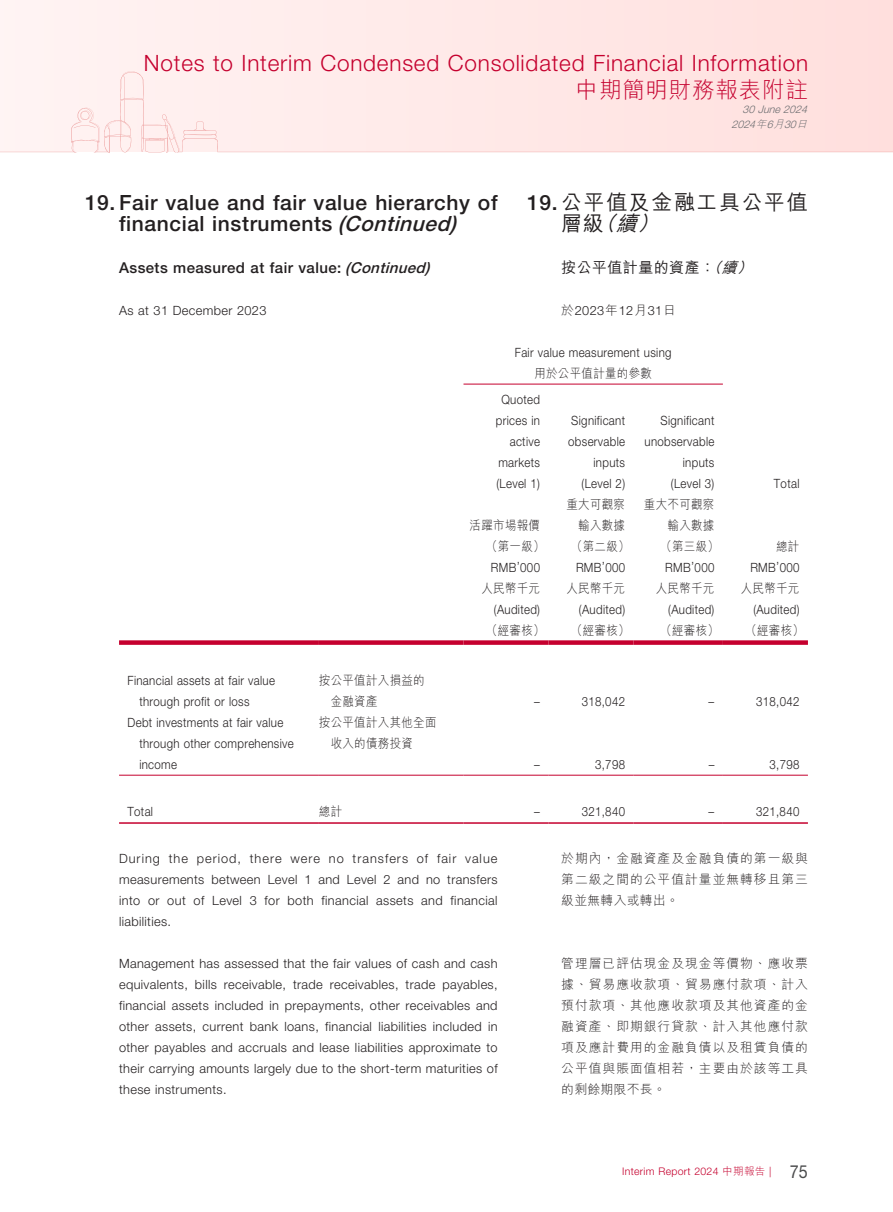
<style>
.page{position:relative;width:893px;height:1212px;background:#fff}
.page>*{position:absolute;margin:0;border:0;box-sizing:border-box;transform-origin:0 0}
.t1{font:300 22.5px "Helvetica Neue LT Std";letter-spacing:.035em;color:#c5002e}
.t2{font:300 22.5px "M Hei HK";letter-spacing:.035em;color:#c5002e}
.t3{font:500 21px/21px "Helvetica Neue LT Std";letter-spacing:.03em;color:#231f20;text-align:center}
.t4{font:500 21px/21px "M Hei HK";letter-spacing:.075em;color:#231f20}
.t5{font:500 15px "Helvetica Neue LT Std";letter-spacing:.03em;color:#231f20}
.t6{font:500 15px "M Hei HK";letter-spacing:.03em;color:#231f20}
.t7{font:300 12.75px/21px "Helvetica Neue LT Std";letter-spacing:.03em;color:#231f20;text-align:justify}
.t8{font:300 12.75px/21px "Helvetica Neue LT Std";letter-spacing:.03em;color:#231f20;text-align:right;scale:.9 1}
.t9{font:300 12.75px/21px "M Hei HK";letter-spacing:.03em;color:#231f20;text-align:justify}
.t10{font:300 12.75px/21px "M Hei HK";letter-spacing:.03em;color:#231f20;scale:.9 1}
.t11{font:300 10.5px "Helvetica Neue LT Std";letter-spacing:.03em;color:#c5002e}
.t12{font:italic 300 10.5px/14.7px "Helvetica Neue LT Std";color:#6c6d70;text-align:right}
.s1{font-family:"M Hei HK"}
.s2{font-style:italic}
.s3{font-family:"Helvetica Neue LT Std"}
.s4{font-weight:400;font-size:18px;color:#4b4c4d}
</style>
<div class="page">
<div style="left:0;top:0;width:893px;height:152px;background:#ffeae8"></div>
<svg style="left:0;top:71px;width:893px;height:82px"></svg>
<hr style="left:463px;top:384px;width:260px;height:1px;background:#c5002e">
<div style="left:119px;top:640px;width:200px;height:5px;background:#c5002e"></div>
<div style="left:319px;top:640px;width:144px;height:5px;background:#c5002e"></div>
<div style="left:463px;top:640px;width:86px;height:5px;background:#c5002e"></div>
<div style="left:549px;top:640px;width:85px;height:5px;background:#c5002e"></div>
<div style="left:634px;top:640px;width:89px;height:5px;background:#c5002e"></div>
<div style="left:723px;top:640px;width:85px;height:5px;background:#c5002e"></div>
<hr style="left:119px;top:775px;width:200px;height:1px;background:#c5002e">
<hr style="left:319px;top:775px;width:144px;height:1px;background:#c5002e">
<hr style="left:463px;top:775px;width:86px;height:1px;background:#c5002e">
<hr style="left:549px;top:775px;width:85px;height:1px;background:#c5002e">
<hr style="left:634px;top:775px;width:89px;height:1px;background:#c5002e">
<hr style="left:723px;top:775px;width:85px;height:1px;background:#c5002e">
<hr style="left:119px;top:822px;width:200px;height:2px;background:#c5002e">
<hr style="left:319px;top:822px;width:144px;height:2px;background:#c5002e">
<hr style="left:463px;top:822px;width:86px;height:2px;background:#c5002e">
<hr style="left:549px;top:822px;width:85px;height:2px;background:#c5002e">
<hr style="left:634px;top:822px;width:89px;height:2px;background:#c5002e">
<hr style="left:723px;top:822px;width:85px;height:2px;background:#c5002e">
<h1 class="t1" style="left:144px;top:49px;width:666px">Notes to Interim Condensed Consolidated Financial Information</h1>
<h1 class="t2" style="left:576px;top:78px;width:234px">中期簡明財務報表附註</h1>
<p class="t12" style="left:731px;top:102px;width:80px">30June2024<br>2024<span class="s1">年</span>6<span class="s1">月</span>30<span class="s1">日</span></p>
<h2 class="t3" style="left:85px;top:192px;width:414px">19. Fair value and fair value hierarchy of financial instruments <span class="s2">(Continued)</span></h2>
<p class="t5" style="left:119px;top:259px;width:312px">Assets measured at fair value: <span class="s2">(Continued)</span></p>
<p class="t7" style="left:119px;top:300px;width:149px">As at 31 December 2023</p>
<h2 class="t4" style="left:561px;top:190px;width:248px;text-indent:-34px"><span class="s3">19.</span> 公平值及金融工具公平值層級<span class="s2">（續）</span></h2>
<p class="t6" style="left:561px;top:257px;width:198px">按公平值計量的資產：<span class="s2">（續）</span></p>
<p class="t7" style="left:561px;top:300px;width:116px"><span class="s1">於</span>2023<span class="s1">年</span>12<span class="s1">月</span>31<span class="s1">日</span></p>
<p class="t8" style="left:515px;top:342px;width:176px">Fair value measurement using</p>
<p class="t10" style="left:534px;top:363px;width:132px">用於公平值計量的參數</p>
<p class="t8" style="left:496px;top:388px;width:51px">Quoted prices in active markets (Level 1)</p>
<p class="t8" style="left:568px;top:409px;width:65px">Significant observable inputs (Level 2)</p>
<p class="t8" style="left:645px;top:409px;width:79px">Significant unobservable inputs<br>(Level 3)</p>
<p class="t8" style="left:774px;top:472px;width:30px">Total</p>
<p class="t10" style="left:486px;top:514px;width:67px;text-indent:-16px">活躍市場報價（第一級）</p>
<p class="t10" style="left:566px;top:493px;width:72px;text-align:center">重大可觀察輸入數據<br>（第二級）</p>
<p class="t10" style="left:644px;top:493px;width:80px">重大不可觀察</p>
<p class="t10" style="left:667px;top:514px;width:54px">輸入數據</p>
<p class="t10" style="left:660px;top:535px;width:67px">（第三級）</p>
<p class="t10" style="left:776px;top:535px;width:27px">總計</p>
<p class="t8" style="left:139px;top:670px;width:152px;text-align:left;text-indent:-12px">Financial assets at fair value through profit or loss</p>
<p class="t10" style="left:331px;top:670px;width:106px;text-indent:-12px">按公平值計入損益的金融資產</p>
<p class="t8" style="left:139px;top:712px;width:173px;text-align:left;text-indent:-12px">Debt investments at fair value through other comprehensive income</p>
<p class="t10" style="left:331px;top:712px;width:119px;text-indent:-12px">按公平值計入其他全面收入的債務投資</p>
<p class="t8" style="left:491px;top:556px;width:56px">RMB’000</p>
<p class="t8" style="left:576px;top:556px;width:56px">RMB’000</p>
<p class="t8" style="left:665px;top:556px;width:56px">RMB’000</p>
<p class="t8" style="left:750px;top:556px;width:56px">RMB’000</p>
<p class="t10" style="left:481px;top:577px;width:67px">人民幣千元</p>
<p class="t10" style="left:566px;top:577px;width:67px">人民幣千元</p>
<p class="t10" style="left:656px;top:577px;width:67px">人民幣千元</p>
<p class="t10" style="left:741px;top:577px;width:67px">人民幣千元</p>
<p class="t8" style="left:494px;top:598px;width:53px">(Audited)</p>
<p class="t8" style="left:579px;top:598px;width:53px">(Audited)</p>
<p class="t8" style="left:668px;top:598px;width:53px">(Audited)</p>
<p class="t8" style="left:753px;top:598px;width:53px">(Audited)</p>
<p class="t10" style="left:486px;top:619px;width:67px">（經審核）</p>
<p class="t10" style="left:571px;top:619px;width:67px">（經審核）</p>
<p class="t10" style="left:660px;top:619px;width:67px">（經審核）</p>
<p class="t10" style="left:745px;top:619px;width:67px">（經審核）</p>
<p class="t8" style="left:534px;top:691px;width:8px">–</p>
<p class="t8" style="left:582px;top:691px;width:50px">318,042</p>
<p class="t8" style="left:709px;top:691px;width:8px">–</p>
<p class="t8" style="left:756px;top:691px;width:50px">318,042</p>
<p class="t8" style="left:534px;top:754px;width:8px">–</p>
<p class="t8" style="left:595px;top:754px;width:35px">3,798</p>
<p class="t8" style="left:709px;top:754px;width:8px">–</p>
<p class="t8" style="left:769px;top:754px;width:35px">3,798</p>
<p class="t8" style="left:128px;top:800px;width:30px">Total</p>
<p class="t10" style="left:319px;top:800px;width:27px">總計</p>
<p class="t8" style="left:534px;top:800px;width:8px">–</p>
<p class="t8" style="left:582px;top:800px;width:50px">321,840</p>
<p class="t8" style="left:709px;top:800px;width:8px">–</p>
<p class="t8" style="left:756px;top:800px;width:50px">321,840</p>
<p class="t7" style="left:119px;top:847px;width:380px">During the period, there were no transfers of fair value measurements between Level 1 and Level 2 and no transfers into or out of Level 3 for both financial assets and financial liabilities.</p>
<p class="t7" style="left:119px;top:952px;width:380px">Management has assessed that the fair values of cash and cash equivalents, bills receivable, trade receivables, trade payables, financial assets included in prepayments, other receivables and other assets, current bank loans, financial liabilities included in other payables and accruals and lease liabilities approximate to their carrying amounts largely due to the short-term maturities of these instruments.</p>
<p class="t9" style="left:561px;top:847px;width:248px">於期內，金融資產及金融負債的第一級與第二級之間的公平值計量並無轉移且第三級並無轉入或轉出。</p>
<p class="t9" style="left:561px;top:952px;width:248px">管理層已評估現金及現金等價物、應收票據、貿易應收款項、貿易應付款項、計入預付款項、其他應收款項及其他資產的金融資產、即期銀行貸款、計入其他應付款項及應計費用的金融負債以及租賃負債的公平值與賬面值相若，主要由於該等工具的剩餘期限不長。</p>
<p class="t11" style="left:622px;top:1165px;width:187px">Interim Report 2024 <span class="s1">中期報告</span> | <span class="s4">75</span></p>
</div>
